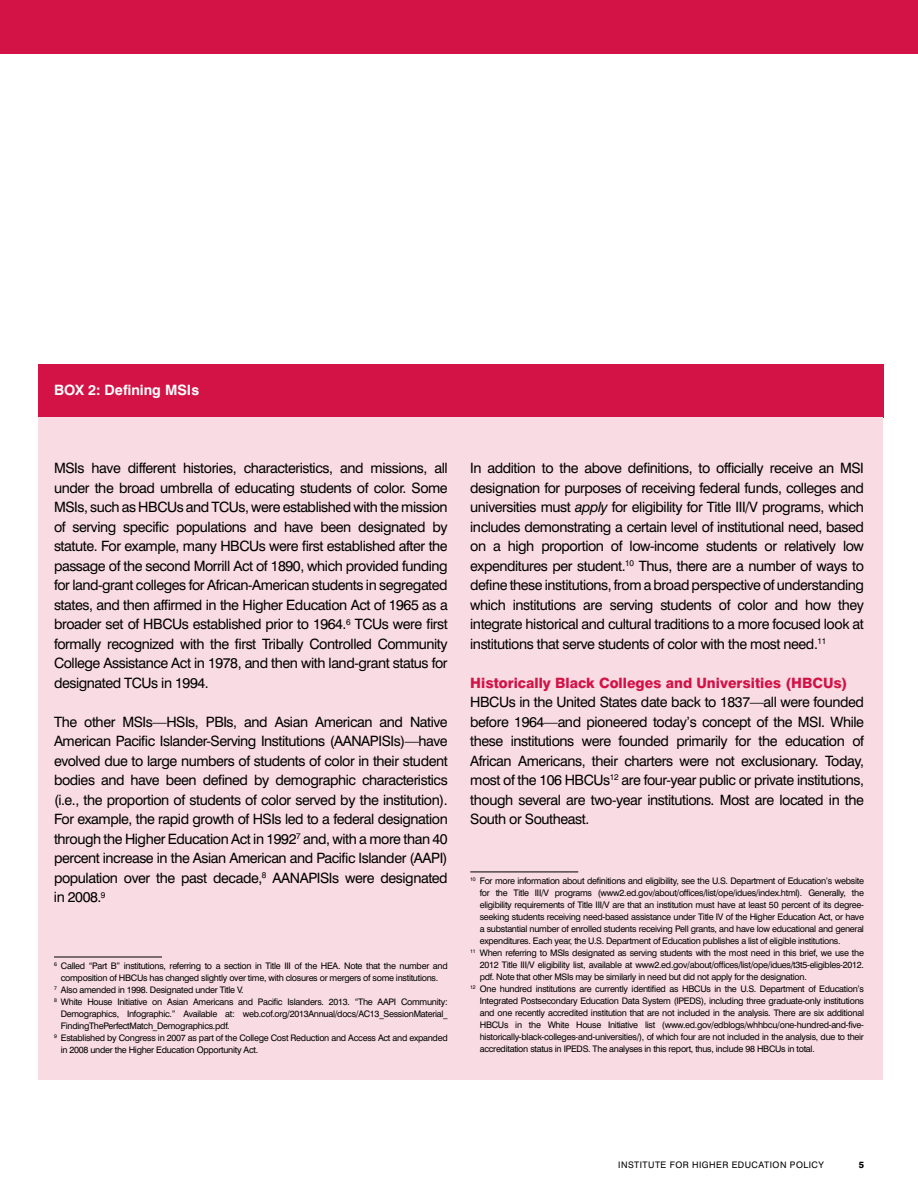
<style>
.page{position:relative;width:918px;height:1188px;background:#fff}
.page>*{position:absolute;margin:0;border:0;box-sizing:border-box;transform-origin:0 0}
.t1{font:14.25px/19.5px "Swiss 721 BT";letter-spacing:-.03em;color:#000;text-align:justify}
.t2{font:800 14.25px "Swiss 721 BT";color:#d31245}
.t3{font:700 14.25px "Swiss 721 BT";color:#fff}
.t4{font:9px/12px "Swiss 721 BT";letter-spacing:-.03em;color:#000;text-align:justify}
.t5{font:9px "Swiss 721 BT";letter-spacing:.05em;color:#000}
.t6{font:800 9px "Swiss 721 BT";color:#000}
.s1{font-style:italic}
</style>
<div class="page">
<div style="left:0;top:0;width:918px;height:54px;background:#d31245"></div>
<div style="left:38px;top:364px;width:845px;height:54px;background:#d31245"></div>
<div style="left:38px;top:417px;width:844px;height:663px;background:#f8dbe3"></div>
<hr style="left:54px;top:957px;width:108px;height:1px;background:#000">
<hr style="left:470px;top:872px;width:108px;height:1px;background:#000">
<p class="t3" style="left:54px;top:382px;width:147px">BOX 2: Defining MSIs</p>
<p class="t1" style="left:54px;top:458px;width:395px">MSIs have different histories, characteristics, and missions, all under the broad umbrella of educating students of color. Some MSIs, such as HBCUs and TCU</p>
<p class="t1" style="left:54px;top:497px;width:395px;text-indent:184px">s, were established with the mission of serving specific populations and have been designated by statute. For example, many HBCUs were first established after the passage of the second Morrill Act of 1890, which provided funding for land-grant colleges for African-American students in segregated states, and then affirmed in the Higher Education Act of 1965 as a broader set of HBCUs established prior to 1964.<sup>6</sup> TCU</p>
<p class="t1" style="left:54px;top:614px;width:395px;text-indent:328px">s were first formally recognized with the first Tribally Controlled Community College Assistance Act in 1978, and then with land-grant status for designated TCU</p>
<p class="t1" style="left:151px;top:673px;width:59px">s in 1994.</p>
<p class="t1" style="left:54px;top:712px;width:395px">The other MSIs—HSIs, PBIs, and Asian American and Native<br>American Pacific Islander-Serving I nstitutions (AANAPISI</p>
<p class="t1" style="left:54px;top:731px;width:395px;text-indent:340px">s)—have evolved due to large numbers of students of color in their student bodies and have been defined by demographic characteristics (i.e., the proportion of students of color served by the institution).<br>For example, the rapid growth of HSIs led to a federal designation through the Higher Education Act in 1992<sup>7</sup> and, with a more than 40 percent increase in the Asian American and Pacific Islander (AAPI</p>
<p class="t1" style="left:443px;top:848px;width:6px">)</p>
<p class="t1" style="left:54px;top:868px;width:227px">population over the past decade,<sup>8</sup> AANAPISI</p>
<p class="t1" style="left:332px;top:868px;width:117px">s were designated</p>
<p class="t1" style="left:54px;top:887px;width:53px">in 2008.<sup>9</sup></p>
<p class="t4" style="left:54px;top:960px;width:274px"><sup>6</sup> Called “Part B” institutions, referring to a section in Title III of the HEA</p>
<p class="t4" style="left:338px;top:960px;width:111px">. Note that the number and</p>
<p class="t4" style="left:61px;top:972px;width:379px">composition of HBCUs has changed slightly over time, with closures or mergers of some institutions.</p>
<p class="t4" style="left:54px;top:984px;width:191px"><sup>7</sup> Also amended in 1998. Designated under Title V.</p>
<p class="t4" style="left:54px;top:996px;width:330px"><sup>8</sup> White House I nitiative on Asian Americans and Pacific Islanders. 2013. “The AAPI</p>
<p class="t4" style="left:401px;top:996px;width:48px">Community:</p>
<p class="t4" style="left:61px;top:1008px;width:388px">Demographics, I nfographic.” Available at: web.cof.org/2013Annual/docs/AC 13_SessionMaterial_</p>
<p class="t4" style="left:61px;top:1020px;width:170px">FindingThePerfectMatch_Demographics.pdf.</p>
<p class="t4" style="left:54px;top:1032px;width:395px"><sup>9</sup> Established by Congress in 2007 as part of the College Cost Reduction and Access Act and expanded</p>
<p class="t4" style="left:61px;top:1044px;width:199px">in 2008 under the Higher Education Opportunity Act.</p>
<p class="t1" style="left:470px;top:458px;width:395px;text-align:left">I n addition to the above definitions, to officially receive an MSI designation for purposes of receiving federal funds, colleges and universities must <span class="s1">apply</span> for eligibility for Title III/V programs, which includes demonstrating a certain level of institutional need, based on a high proportion of low-income students or relatively low expenditures per student.<sup>10</sup> Thus, there are a number of ways to define these institutions, from a broad perspective of understanding which institutions are serving students of color and how they integrate historical and cultural traditions to a more focused look at institutions that serve students of color with the most need.<sup>11</sup></p>
<p class="t2" style="left:470px;top:674px;width:343px">Historically Black Colleges and Universities (HBCU</p>
<p class="t2" style="left:834px;top:674px;width:16px">s)</p>
<p class="t1" style="left:470px;top:692px;width:395px">HBCUs in the United States date back to 1837—all were founded before 1964—and pioneered today’s concept of the MSI . While these institutions were founded primarily for the education of African Americans, their charters were not exclusionary. Today, most of the 106 HBCUs<sup>12</sup> are four-year public or private institutions, though several are two-year institutions. Most are located in the South or Southeast.</p>
<p class="t4" style="left:470px;top:875px;width:395px"><sup>10</sup> For more information about definitions and eligibility, see the U.S. Department of Education’s website</p>
<p class="t4" style="left:480px;top:887px;width:386px">for the Title III/V programs (www2.ed.gov/about/offices/list/ope/idues/index.html). Generally, the</p>
<p class="t4" style="left:480px;top:899px;width:386px">eligibility requirements of Title III/V are that an institution must have at least 50 percent of its degree-</p>
<p class="t4" style="left:480px;top:911px;width:386px">seeking students receiving need-based assistance under Title IV of the Higher Education Act, or have</p>
<p class="t4" style="left:480px;top:923px;width:386px">a substantial number of enrolled students receiving Pell grants, and have low educational and general</p>
<p class="t4" style="left:480px;top:935px;width:362px">expenditures. Each year, the U.S. Department of Education publishes a list of eligible institutions.</p>
<p class="t4" style="left:470px;top:947px;width:395px"><sup>11</sup> When referring to MSIs designated as serving students with the most need in this brief, we use the</p>
<p class="t4" style="left:480px;top:959px;width:386px">2012 Title III/V eligibility list, available at www2.ed.gov/about/offices/list/ope/idues/t3t5-eligibles-2012.</p>
<p class="t4" style="left:480px;top:971px;width:329px">pdf. Note that other MSIs may be similarly in need but did not apply for the designation.</p>
<p class="t4" style="left:470px;top:983px;width:395px"><sup>12</sup> One hundred institutions are currently identified as HBCUs in the U.S. Department of Education’s</p>
<p class="t4" style="left:480px;top:995px;width:203px">I ntegrated Postsecondary Education Data System (IPEDS</p>
<p class="t4" style="left:480px;top:995px;width:386px;text-indent:221px">), including three graduate-only institutions and one recently accredited institution that are not included in the analysis. There are six additional HBCUs in the White House I nitiative list (www.ed.gov/edblogs/whhbcu/one-hundred-and-five&shy;historically-black-colleges-and-universities/), of which four are not included in the analysis, due to their accreditation status in IPEDS</p>
<p class="t4" style="left:588px;top:1043px;width:228px">. The analyses in this report, thus, include 98 HBCUs in total.</p>
<p class="t5" style="left:618px;top:1159px;width:207px">institute for higher education policy</p>
<p class="t6" style="left:859px;top:1159px;width:7px">5</p>
</div>
